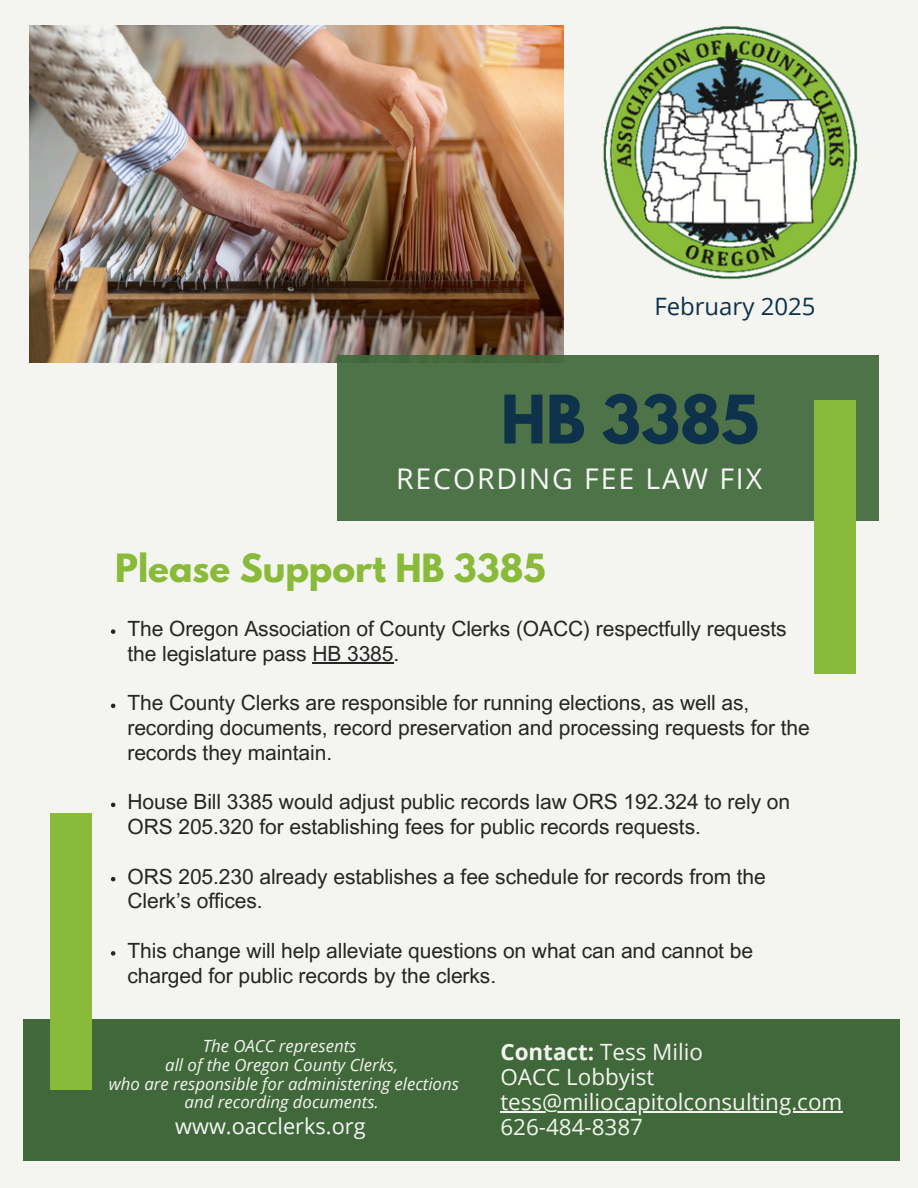
<style>
.page{position:relative;width:918px;height:1188px;background:#f4f5f0}
.page>*{position:absolute;margin:0;border:0;box-sizing:border-box;transform-origin:0 0}
.t1{font:700 59.25px "League Spartan";color:#0e324c}
.t2{font:700 34.5px "League Spartan";color:#8aba39}
.t3{font:28.5px "Open Sans";letter-spacing:.065em;color:#f7f8f7}
.t4{font:24px "Open Sans";color:#0e324c}
.t5{font:22.5px/24.8px "Open Sans";color:#f4f5f0}
.t6{font:21.75px "Open Sans";color:#f7f8f7}
.t7{font:21px/24.8px "Arial MT Pro";letter-spacing:-.005em;color:#252426}
.t8{font:italic 16.8px/18.8px "Open Sans";color:#f4f5f0;text-align:center}
.s1{font-weight:700}
</style>
<div class="page">
<img style="left:29px;top:25px;width:535px;height:338px">
<div style="left:338px;top:355px;width:541px;height:166px;background:#4e7348"></div>
<div style="left:814px;top:400px;width:41px;height:274px;background:#8aba39"></div>
<div style="left:23px;top:1019px;width:877px;height:141px;background:#40683a"></div>
<div style="left:50px;top:813px;width:42px;height:277px;background:#8aba39"></div>
<img style="left:603px;top:26px;width:255px;height:253px">
<svg style="left:111px;top:629px;width:4px;height:5px"></svg>
<hr style="left:312px;top:662px;width:81px;height:1px;background:#252426">
<svg style="left:111px;top:704px;width:4px;height:4px"></svg>
<svg style="left:111px;top:803px;width:4px;height:4px"></svg>
<svg style="left:111px;top:877px;width:4px;height:4px"></svg>
<svg style="left:111px;top:951px;width:4px;height:5px"></svg>
<hr style="left:500px;top:1111px;width:342px;height:1px;background:#f4f5f0">
<h4 class="t4" style="left:654px;top:289px;width:163px">February 2025</h4>
<p class="t1" style="left:501px;top:390px;width:259px">HB 3385</p>
<p class="t3" style="left:396px;top:459px;width:368px">RECORDING FEE LAW FIX</p>
<h3 class="t2" style="left:115px;top:551px;width:432px">Please Support HB 3385</h3>
<h1 class="t7" style="left:127px;top:619px;width:661px">The Oregon Association of County Clerks (OACC) respectfully requests the legislature pass HB 3385.</h1>
<p class="t7" style="left:127px;top:693px;width:684px">The County Clerks are responsible for running elections, as well as, recording documents, record preservation and processing requests for the records they maintain.</p>
<p class="t7" style="left:127px;top:792px;width:664px">House Bill 3385 would adjust public records law ORS 192.324 to rely on<br>ORS 205.320 for establishing fees for public records requests.</p>
<p class="t7" style="left:127px;top:867px;width:640px">ORS 205.230 already establishes a fee schedule for records from the<br>Clerk’s offices.</p>
<p class="t7" style="left:127px;top:941px;width:627px">This change will help alleviate questions on what can and cannot be charged for public records by the clerks.</p>
<p class="t8" style="left:203px;top:1036px;width:155px">The OACC represents</p>
<p class="t8" style="left:165px;top:1055px;width:234px">all of the Oregon County Clerks,</p>
<p class="t8" style="left:109px;top:1074px;width:352px">who are responsible for administering elections and recording documents.</p>
<h4 class="t6" style="left:175px;top:1111px;width:192px">www.oacclerks.org</h4>
<p class="t5" style="left:500px;top:1039px;width:204px"><span class="s1">Contact:</span> Tess Milio<br>OACC Lobbyist</p>
<p class="t5" style="left:500px;top:1089px;width:344px">tess@miliocapitolconsulting.com<br>626-484-8387</p>
</div>
